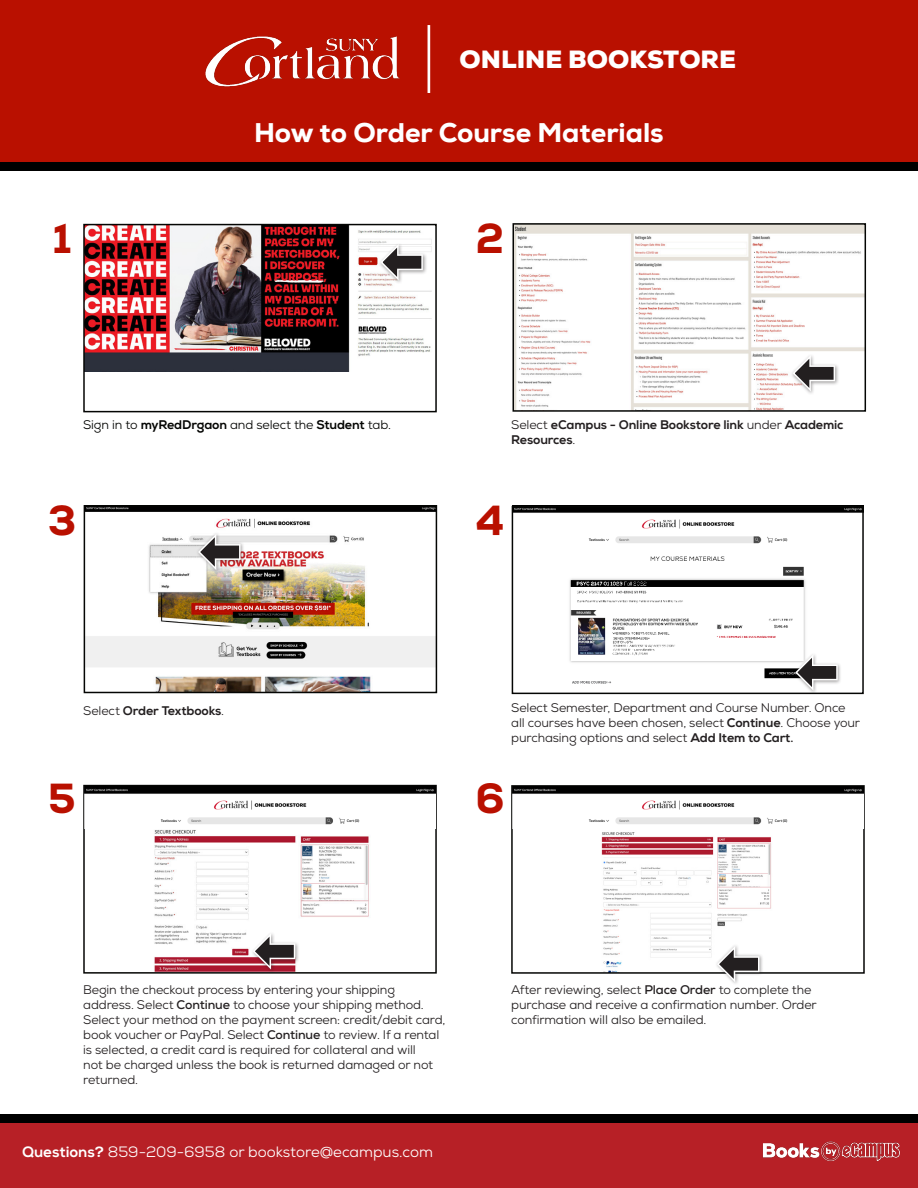
<style>
.page{position:relative;width:918px;height:1188px;background:#fff}
.page>*{position:absolute;margin:0;border:0;box-sizing:border-box;transform-origin:0 0}
.t1{font:800 42px "Nexa";color:#b91000}
.t2{font:800 27px "Nexa";color:#fff}
.t3{font:900 24.15px "Nexa";color:#fff}
.t4{font:15px "Nexa";color:#fff}
.t5{font:12.6px/15px "Nexa";letter-spacing:-.01em;color:#231f20}
.t6{font:800 12.6px/15px "Nexa";letter-spacing:-.01em;color:#231f20}
.t7{font:12.6px "Nexa";letter-spacing:-.01em;color:#040503}
.s1{font-weight:800}
.s2{font-weight:400}
.s3{font-weight:700}
</style>
<div class="page">
<img style="left:569px;top:556px;width:236px;height:128px">
<div style="left:0;top:0;width:918px;height:167px;background:#b91000"></div>
<div style="left:0;top:162px;width:918px;height:9px;background:#000"></div>
<div style="left:0;top:1121px;width:918px;height:67px;background:#b72026"></div>
<img style="left:763px;top:1141px;width:137px;height:21px">
<div style="left:0;top:1114px;width:918px;height:9px;background:#000"></div>
<div style="left:793px;top:652px;width:49px;height:42px;background:#231f20;opacity:.45"></div>
<svg style="left:795px;top:654px;width:43px;height:37px"></svg>
<img style="left:87px;top:508px;width:347px;height:182px">
<div style="left:84px;top:505px;width:353px;height:188px;border:2px solid #040503"></div>
<img style="left:205px;top:36px;width:195px;height:51px">
<div style="left:428px;top:25px;width:2px;height:68px;border:2px solid #fff"></div>
<img style="left:86px;top:227px;width:346px;height:145px">
<div style="left:83px;top:224px;width:354px;height:188px;border:2px solid #040503"></div>
<img style="left:516px;top:226px;width:347px;height:183px">
<div style="left:513px;top:223px;width:353px;height:189px;border:2px solid #040503"></div>
<div style="left:196px;top:531px;width:49px;height:43px;background:#231f20;opacity:.45"></div>
<svg style="left:198px;top:534px;width:43px;height:36px"></svg>
<div style="left:378px;top:241px;width:49px;height:43px;background:#231f20;opacity:.45"></div>
<svg style="left:380px;top:244px;width:43px;height:37px"></svg>
<img style="left:601px;top:832px;width:170px;height:139px">
<div style="left:511px;top:785px;width:354px;height:189px;border:2px solid #040503"></div>
<div style="left:715px;top:943px;width:49px;height:43px;background:#231f20;opacity:.45"></div>
<svg style="left:717px;top:946px;width:42px;height:36px"></svg>
<img style="left:154px;top:830px;width:216px;height:141px">
<div style="left:83px;top:785px;width:354px;height:189px;border:2px solid #040503"></div>
<div style="left:250px;top:930px;width:50px;height:43px;background:#231f20;opacity:.45"></div>
<svg style="left:253px;top:933px;width:42px;height:37px"></svg>
<div style="left:790px;top:353px;width:49px;height:42px;background:#231f20;opacity:.45"></div>
<svg style="left:793px;top:355px;width:42px;height:37px"></svg>
<img style="left:85px;top:786px;width:350px;height:42px">
<img style="left:513px;top:787px;width:350px;height:42px">
<img style="left:515px;top:509px;width:346px;height:35px">
<div style="left:512px;top:506px;width:352px;height:188px;border:2px solid #040503"></div>
<h3 class="t3" style="left:460px;top:43px;width:278px">ONLINE BOOKSTORE</h3>
<p class="t1" style="left:53px;top:212px;width:21px">1</p>
<p class="t2" style="left:254px;top:116px;width:411px">How to Order Course Materials</p>
<p class="t1" style="left:476px;top:212px;width:30px">2</p>
<p class="t7" style="left:83px;top:417px;width:309px">Sign in to <span class="s1">myRedDrgaon</span> and select the <span class="s1">Student</span> tab.</p>
<p class="t6" style="left:511px;top:418px;width:334px"><span class="s2">Select</span> eCampus - Online Bookstore link <span class="s2">under</span> Academic<br>Resources<span class="s2">.</span></p>
<p class="t1" style="left:48px;top:494px;width:30px">3</p>
<p class="t1" style="left:476px;top:494px;width:30px">4</p>
<p class="t6" style="left:83px;top:703px;width:142px"><span class="s2">Select</span> Order Textbooks<span class="s2">.</span></p>
<p class="t5" style="left:511px;top:700px;width:351px">Select Semester, Department and Course Number. Once all courses have been chosen, select <span class="s1">Continue</span>. Choose your purchasing options and select <span class="s1">Add Item to Cart</span><span class="s3">.</span></p>
<p class="t1" style="left:48px;top:772px;width:29px">5</p>
<p class="t1" style="left:475px;top:772px;width:31px">6</p>
<p class="t5" style="left:83px;top:982px;width:364px">Begin the checkout process by entering your shipping address. Select <span class="s3">Continue</span> to choose your shipping method.<br>Select your method on the payment screen: credit/debit card, book voucher or PayPal. Select <span class="s3">Continue</span> to review. If a rental is selected, a credit card is required for collateral and will<br>not be charged unless the book is returned damaged or not returned.</p>
<p class="t5" style="left:511px;top:982px;width:307px">After reviewing, select <span class="s3">Place Order</span> to complete the purchase and receive a confirmation number. Order confirmation will also be emailed.</p>
<p class="t4" style="left:22px;top:1142px;width:413px"><span class="s1">Questions?</span> 859-209-6958 or bookstore@ecampus.com</p>
</div>
